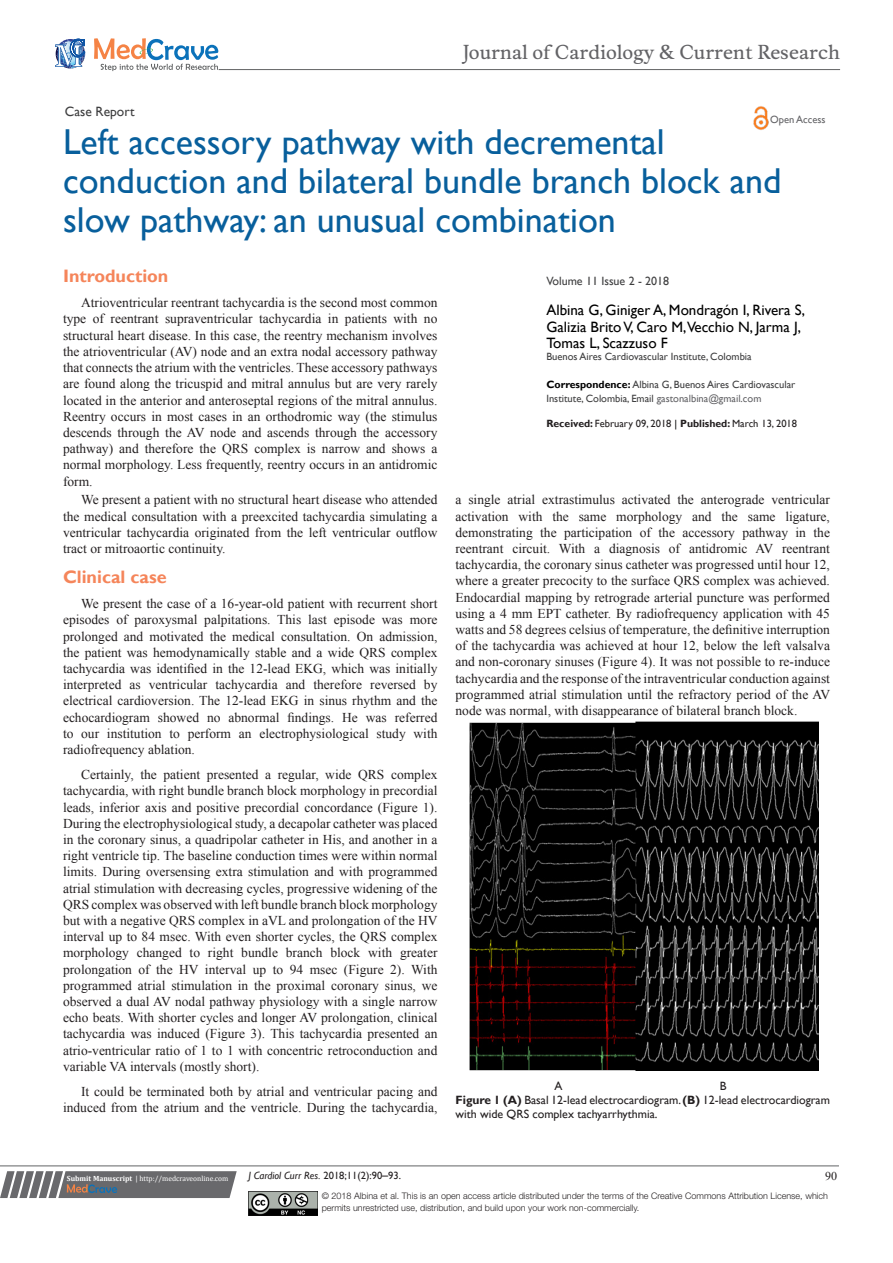
<style>
.page{position:relative;width:893px;height:1263px;background:#fff}
.page>*{position:absolute;margin:0;border:0;box-sizing:border-box;transform-origin:0 0}
.t1{font:36px/39px "Gill Sans";color:#085f9c}
.t2{font:18.6px "Musee";color:#636366}
.List_Paragraph{font:700 18px "Gill Sans";color:#f5855a}
.t3{font:15px/16.2px "Gill Sans";color:#000}
.t4{font:13.5px/16.2px "Times New Roman";color:#231f20;text-align:justify}
.t5{font:13.5px "Gill Sans";color:#3e3e3f}
.List_Paragraph-2{font:12px/14.4px "Gill Sans";color:#231f20}
.t6{font:12px "Gill Sans";color:#3e3e3f}
.t7{font:12px "Times New Roman";color:#231f20}
.t8{font:10.5px/13.5px "Gill Sans";color:#3e3e3f}
.t9{font:10.5px "Gill Sans";color:#231f20}
.t10{font:italic 10.5px "Gill Sans";color:#231f20}
.t11{font:10.5px "Gill Sans";color:#636366}
.t12{font:300 9px/12px "Helvetica Neue LT Std";color:#231f20}
.t13{font:7.5px "Cambria";color:#fff}
.s1{font-weight:700;color:#000}
.s2{color:#636366}
.s3{font-weight:700}
.s4{color:#000}
.s5{font-style:normal}
.s6{font-style:normal;font-size:12px}
</style>
<div class="page">
<svg style="left:0;top:1171px;width:237px;height:27px;background:#77777a"></svg>
<hr style="left:0;top:1166px;width:839px;height:1px;background:#626465">
<img style="left:249px;top:1191px;width:68px;height:24px">
<svg style="left:55px;top:39px;width:30px;height:30px"></svg>
<svg style="left:94px;top:38px;width:124px;height:33px"></svg>
<hr style="left:219px;top:69px;width:621px;height:1px;background:#626465">
<img style="left:753px;top:106px;width:16px;height:24px">
<img style="left:469px;top:722px;width:350px;height:348px">
<p class="t5" style="left:65px;top:104px;width:71px">Case Report</p>
<p class="t2" style="left:463px;top:40px;width:379px">Journal of Cardiology &amp; Current Research</p>
<p class="t11" style="left:770px;top:113px;width:57px">Open Access</p>
<p class="t1" style="left:63px;top:123px;width:720px">Left accessory pathway with decremental conduction and bilateral bundle branch block and slow pathway: an unusual combination</p>
<p class="List_Paragraph" style="left:63px;top:265px;width:107px">Introduction</p>
<p class="t4" style="left:63px;top:294px;width:376px;text-indent:18px">Atrioventricular reentrant tachycardia is the second most common type of reentrant supraventricular tachycardia in patients with no structural heart disease. In this case, the reentry mechanism involves the atrioventricular (AV) node and an extra nodal accessory pathway that connects the atrium with the ventricles. These accessory pathways are found along the tricuspid and mitral annulus but are very rarely located in the anterior and anteroseptal regions of the mitral annulus.<br>Reentry occurs in most cases in an orthodromic way (the stimulus descends through the AV node and ascends through the accessory pathway) and therefore the QRS complex is narrow and shows a normal morphology. Less frequently, reentry occurs in an antidromic form.</p>
<p class="t4" style="left:63px;top:492px;width:376px;text-indent:18px">We present a patient with no structural heart disease who attended the medical consultation with a preexcited tachycardia simulating a ventricular tachycardia originated from the left ventricular outflow tract or mitroaortic continuity.</p>
<p class="List_Paragraph" style="left:63px;top:566px;width:105px">Clinical case</p>
<p class="t4" style="left:63px;top:595px;width:376px;text-indent:18px">We present the case of a 16-year-old patient with recurrent short episodes of paroxysmal palpitations. This last episode was more prolonged and motivated the medical consultation. On admission, the patient was hemodynamically stable and a wide QRS complex tachycardia was identified in the 12-lead EKG, which was initially interpreted as ventricular tachycardia and therefore reversed by electrical cardioversion. The 12-lead EKG in sinus rhythm and the echocardiogram showed no abnormal findings. He was referred to our institution to perform an electrophysiological study with radiofrequency ablation.</p>
<p class="t4" style="left:63px;top:766px;width:376px;text-indent:18px">Certainly, the patient presented a regular, wide QRS complex tachycardia, with right bundle branch block morphology in precordial leads, inferior axis and positive precordial concordance (Figure 1).<br>During the electrophysiological study, a decapolar catheter was placed in the coronary sinus, a quadripolar catheter in His, and another in a right ventricle tip. The baseline conduction times were within normal limits. During oversensing extra stimulation and with programmed atrial stimulation with decreasing cycles, progressive widening of the QRS complex was observed with left bundle branch block morphology but with a negative QRS complex in aVL and prolongation of the HV interval up to 84 msec. With even shorter cycles, the QRS complex morphology changed to right bundle branch block with greater prolongation of the HV interval up to 94 msec (Figure 2). With programmed atrial stimulation in the proximal coronary sinus, we observed a dual AV nodal pathway physiology with a single narrow echo beats. With shorter cycles and longer AV prolongation, clinical tachycardia was induced (Figure 3). This tachycardia presented an atrio-ventricular ratio of 1 to 1 with concentric retroconduction and variable VA intervals (mostly short).</p>
<p class="t4" style="left:63px;top:1083px;width:376px;text-align:right">It could be terminated both by atrial and ventricular pacing and induced from the atrium and the ventricle. During the tachycardia,</p>
<p class="t6" style="left:546px;top:274px;width:124px">Volume 11 Issue 2 - 2018</p>
<p class="t3" style="left:546px;top:303px;width:260px">Albina G, Giniger A, Mondragón I, Rivera S,<br>Galizia Brito V, Caro M,Vecchio N, Jarma J,<br>Tomas L, Scazzuso F</p>
<p class="t8" style="left:546px;top:350px;width:207px">Buenos Aires Cardiovascular Institute, Colombia</p>
<p class="t8" style="left:546px;top:378px;width:250px"><span class="s1">Correspondence:</span> Albina G, Buenos Aires Cardiovascular<br>Institute, Colombia, Email <span class="s2">gastonalbina@gmail.com</span></p>
<p class="t9" style="left:546px;top:417px;width:252px"><span class="s3">Received:</span> February 09, 2018 <span class="s4">|</span> <span class="s3">Published:</span> March 13, 2018</p>
<p class="t4" style="left:455px;top:492px;width:376px">a single atrial extrastimulus activated the anterograde ventricular activation with the same morphology and the same ligature, demonstrating the participation of the accessory pathway in the reentrant circuit. With a diagnosis of antidromic AV reentrant tachycardia, the coronary sinus catheter was progressed until hour 12, where a greater precocity to the surface QRS complex was achieved.<br>Endocardial mapping by retrograde arterial puncture was performed using a 4 mm EPT catheter. By radiofrequency application with 45 watts and 58 degrees celsius of temperature, the definitive interruption of the tachycardia was achieved at hour 12, below the left valsalva and non-coronary sinuses (Figure 4). It was not possible to re-induce tachycardia and the response of the intraventricular conduction against programmed atrial stimulation until the refractory period of the AV node was normal, with disappearance of bilateral branch block.</p>
<p class="List_Paragraph-2" style="left:554px;top:1078px;width:10px">A</p>
<p class="List_Paragraph-2" style="left:720px;top:1078px;width:8px">B</p>
<p class="List_Paragraph-2" style="left:455px;top:1093px;width:376px"><span class="s3">Figure 1 (A)</span> Basal 12-lead electrocardiogram. <span class="s3">(B)</span> 12-lead electrocardiogram with wide QRS complex tachyarrhythmia.</p>
<p class="t13" style="left:67px;top:1174px;width:163px"><span class="s3">Submit Manuscript</span> | http://medcraveonline.com</p>
<p class="t10" style="left:248px;top:1170px;width:154px">J Cardiol Curr Res. <span class="s5">2018;11(2):90</span><span class="s6">–</span><span class="s5">93.</span></p>
<p class="t7" style="left:825px;top:1167px;width:13px">90</p>
<p class="t12" style="left:322px;top:1190px;width:508px">© 2018 Albina et al. This is an open access article distributed under the terms of the Creative Commons Attribution License, which permits unrestricted use, distribution, and build upon your work non-commercially.</p>
</div>
